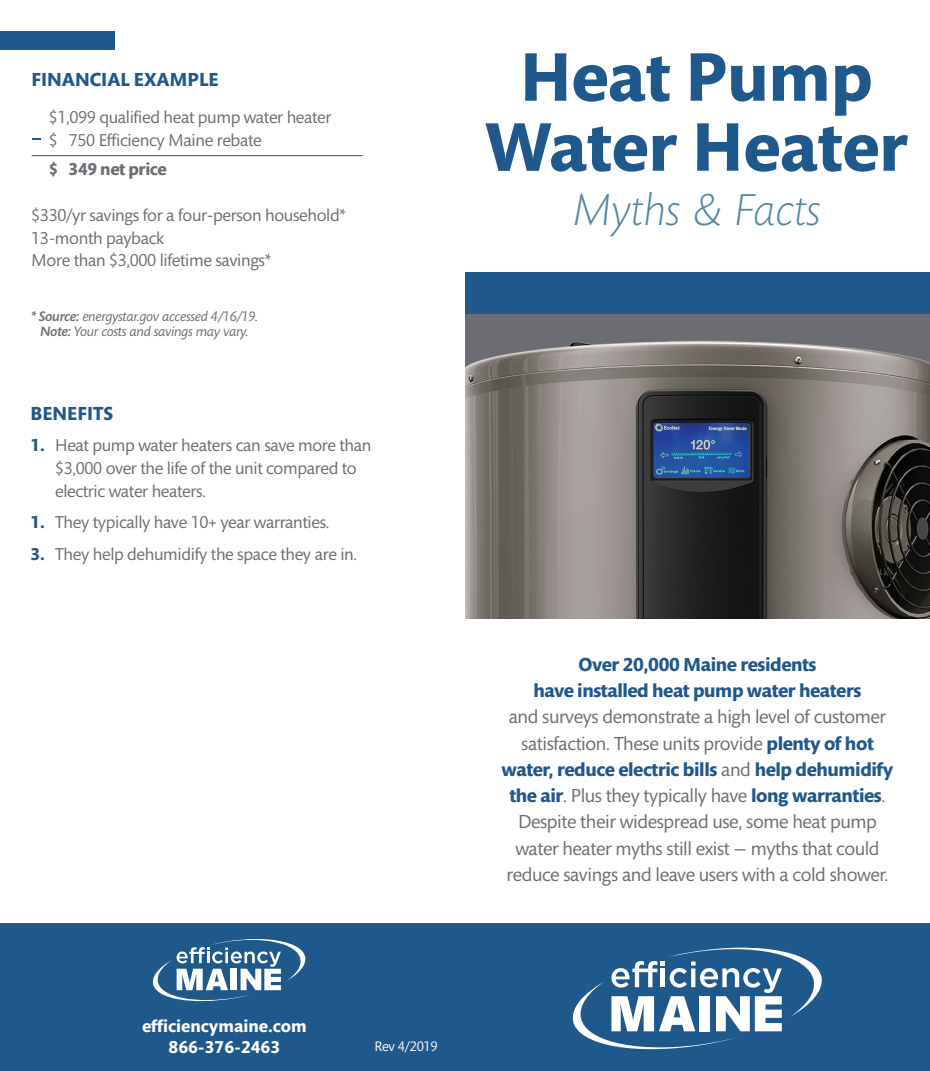
<style>
.page{position:relative;width:930px;height:1071px;background:#fff}
.page>*{position:absolute;margin:0;border:0;box-sizing:border-box;transform-origin:0 0}
.t1{font:700 70px/70px "Mundo Sans Std";color:#1f588b;text-align:center}
.t2{font:italic 300 45.5px "Mundo Sans Std";color:#53859f}
.t3{font:19.25px/26.2px "Mundo Sans Std";letter-spacing:-.02em;color:#6b6d73;text-align:center}
.t4{font:700 19.25px "Mundo Sans Std";color:#1f588b}
.t5{font:17.5px/22.8px "Mundo Sans Std";letter-spacing:-.02em;color:#6b6d73}
.t6{font:700 17.5px/21px "Mundo Sans Std";color:#fff;text-align:center}
.t7{font:700 17.5px "Mundo Sans Std";letter-spacing:-.02em;color:#6b6d73}
.t8{font:italic 14px/15.8px "Mundo Sans Std";letter-spacing:-.02em;color:#6b6d73;text-align:center}
.t9{font:14px "Mundo Sans Std";letter-spacing:-.02em;color:#fff}
.s1{font-weight:500}
.s2{font-weight:700;color:#1f588b}
</style>
<div class="page">
<hr style="left:32px;top:155px;width:330px;height:1px;background:#1f588b">
<div style="left:0;top:32px;width:114px;height:18px;background:#1f588b"></div>
<div style="left:0;top:923px;width:929px;height:148px;background:#1f588b"></div>
<svg style="left:153px;top:939px;width:152px;height:62px"></svg>
<svg style="left:572px;top:948px;width:249px;height:101px"></svg>
<div style="left:465px;top:314px;width:464px;height:305px;background:#6b6d73"></div>
<img style="left:465px;top:340px;width:464px;height:279px">
<div style="left:465px;top:273px;width:464px;height:41px;background:#1f588b"></div>
<p class="t4" style="left:32px;top:69px;width:188px">FINANCIAL EXAMPLE</p>
<p class="t5" style="left:49px;top:106px;width:284px">$1,099 qualified heat pump water heater</p>
<p class="t5" style="left:49px;top:129px;width:214px">$ 750 Efficiency Maine rebate</p>
<p class="t7" style="left:49px;top:160px;width:119px">$ 349 net price</p>
<p class="t5" style="left:31px;top:204px;width:316px">$330/yr savings for a four-person household*</p>
<p class="t5" style="left:31px;top:227px;width:135px">13-month payback</p>
<p class="t5" style="left:31px;top:250px;width:241px">More than $3,000 lifetime savings*</p>
<p class="t8" style="left:31px;top:308px;width:228px"><span class="s1">* Source:</span> energystar.gov accessed 4/16/19.<br><span class="s1">Note:</span> Your costs and savings may vary.</p>
<p class="t4" style="left:31px;top:403px;width:84px">BENEFITS</p>
<p class="t5" style="left:55px;top:435px;width:318px;text-indent:-24px"><span class="s2">1.</span> Heat pump water heaters can save more than $3,000 over the life of the unit compared to electric water heaters.</p>
<p class="t5" style="left:31px;top:512px;width:300px"><span class="s2">1.</span> They typically have 10+ year warranties.</p>
<p class="t5" style="left:31px;top:543px;width:328px"><span class="s2">3.</span> They help dehumidify the space they are in.</p>
<p class="t1" style="left:485px;top:44px;width:424px">Heat Pump<br>Water Heater</p>
<p class="t2" style="left:572px;top:185px;width:249px">Myths &amp; Facts</p>
<p class="t3" style="left:501px;top:652px;width:393px"><span class="s2">Over 20,000 Maine residents<br>have installed heat pump water heaters<br></span>and surveys demonstrate a high level of customer satisfaction. These units provide <span class="s2">plenty of hot water, reduce electric bills</span> and <span class="s2">help dehumidify the air</span>. Plus they typically have <span class="s2">long warranties</span>.<br>Despite their widespread use, some heat pump water heater myths still exist — myths that could reduce savings and leave users with a cold shower.</p>
<p class="t6" style="left:142px;top:1016px;width:166px">efficiencymaine.com<br>866-376-2463</p>
<p class="t9" style="left:374px;top:1039px;width:65px">Rev 4/2019</p>
</div>
